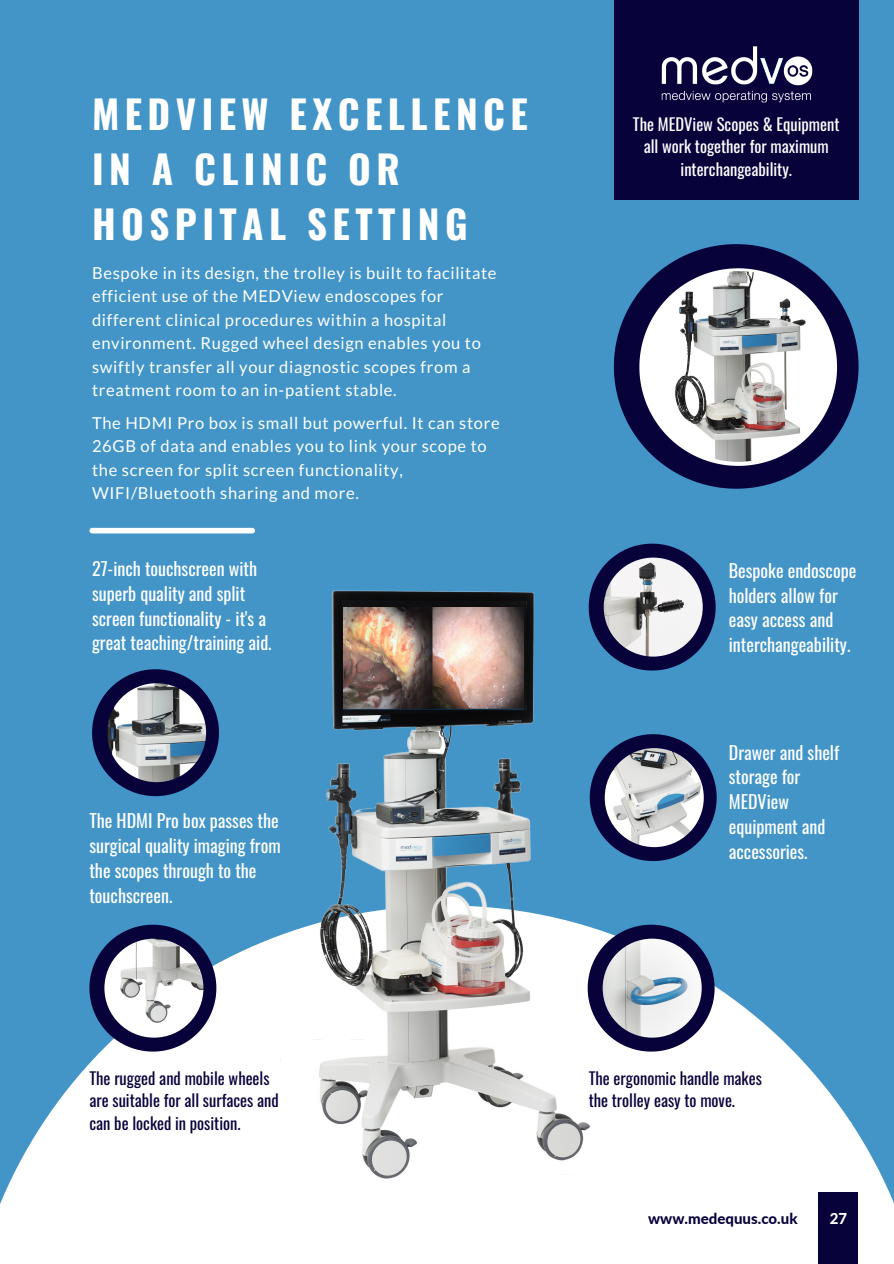
<style>
.page{position:relative;width:894px;height:1264px;background:#fff}
.page>*{position:absolute;margin:0;border:0;box-sizing:border-box;transform-origin:0 0}
.t1{font:700 38.85px/55.2px "Oswald";letter-spacing:.14em;color:#fff}
.t2{font:18px/24.8px "Oswald";color:#fff}
.t3{font:16.5px/23.5px "Lato";letter-spacing:.04em;color:#fff}
.t4{font:16.5px/22.5px "Oswald";color:#08023b}
.t5{font:16.5px/22.5px "Oswald";color:#fff;text-align:center}
.t6{font:800 15px "Lato";color:#08023b}
.t7{font:800 15px "Lato";color:#fff}
</style>
<div class="page">
<div style="left:0;top:0;width:893px;height:1263px;background:#4395c8"></div>
<svg style="left:0;top:992px;width:893px;height:271px;fill:#fff"></svg>
<img style="left:145px;top:590px;width:578px;height:673px">
<svg style="left:613px;top:244px;width:245px;height:244px"></svg>
<svg style="left:639px;top:268px;width:197px;height:198px;background:#3f4572"></svg>
<img style="left:642px;top:271px;width:191px;height:191px;border-radius:50%">
<div style="left:613px;top:0;width:245px;height:200px;background:#08023b"></div>
<img style="left:661px;top:46px;width:152px;height:57px">
<img style="left:343px;top:608px;width:180px;height:101px">
<svg style="left:92px;top:669px;width:127px;height:127px"></svg>
<img style="left:107px;top:683px;width:99px;height:99px;border-radius:50%">
<div style="left:818px;top:1192px;width:39px;height:71px;background:#08023b"></div>
<svg style="left:589px;top:734px;width:127px;height:127px"></svg>
<img style="left:604px;top:748px;width:99px;height:99px;border-radius:50%">
<svg style="left:588px;top:543px;width:127px;height:127px"></svg>
<img style="left:603px;top:557px;width:99px;height:99px;border-radius:50%">
<svg style="left:587px;top:924px;width:127px;height:127px;background:#565e86"></svg>
<img style="left:602px;top:938px;width:99px;height:99px;border-radius:50%">
<svg style="left:89px;top:924px;width:127px;height:127px"></svg>
<img style="left:104px;top:938px;width:99px;height:99px;border-radius:50%">
<div style="left:92px;top:528px;width:160px;height:5px;background:#fff"></div>
<p class="t1" style="left:92px;top:84px;width:437px">MEDVIEW EXCELLENCE<br>IN A CLINIC OR<br>HOSPITAL SETTING</p>
<p class="t3" style="left:92px;top:261px;width:406px">Bespoke in its design, the trolley is built to facilitate efficient use of the MEDView endoscopes for different clinical procedures within a hospital environment. Rugged wheel design enables you to swiftly transfer all your diagnostic scopes from a treatment room to an in-patient stable.</p>
<p class="t3" style="left:92px;top:410px;width:409px">The HDMI Pro box is small but powerful. It can store 26GB of data and enables you to link your scope to the screen for split screen functionality, WIFI/Bluetooth sharing and more.</p>
<p class="t5" style="left:632px;top:112px;width:208px">The MEDView Scopes &amp; Equipment all work together for maximum interchangeability.</p>
<p class="t2" style="left:92px;top:555px;width:181px">27-inch touchscreen with superb quality and split screen functionality - it's a great teaching/training aid.</p>
<p class="t2" style="left:728px;top:557px;width:129px">Bespoke endoscope holders allow for easy access and interchangeability.</p>
<p class="t2" style="left:89px;top:808px;width:193px">The HDMI Pro box passes the surgical quality imaging from the scopes through to the touchscreen.</p>
<p class="t4" style="left:89px;top:1066px;width:191px">The rugged and mobile wheels are suitable for all surfaces and can be locked in position.</p>
<p class="t2" style="left:728px;top:739px;width:112px">Drawer and shelf storage for<br>MEDView equipment and accessories.</p>
<p class="t4" style="left:588px;top:1066px;width:175px">The ergonomic handle makes the trolley easy to move.</p>
<p class="t6" style="left:648px;top:1208px;width:151px">www.medequus.co.uk</p>
<p class="t7" style="left:829px;top:1208px;width:19px">27</p>
</div>
